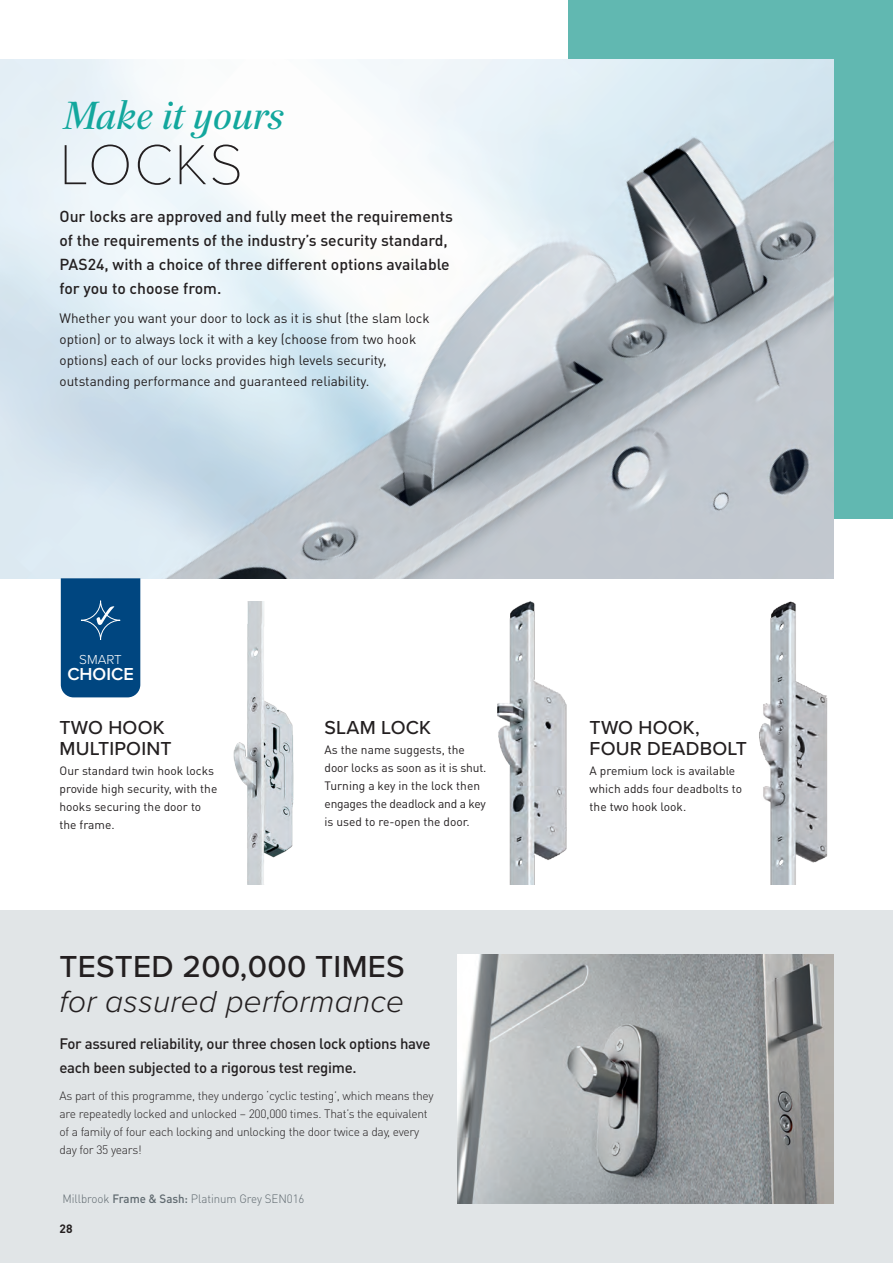
<style>
.page{position:relative;width:893px;height:1263px;background:#fff}
.page>*{position:absolute;margin:0;border:0;box-sizing:border-box;transform-origin:0 0}
.t1{font:100 58.5px "Proxima Nova T";letter-spacing:.025em;color:#231f20}
.t2{font:italic 39px "Paperback 48";letter-spacing:.02em;color:#12a79d}
.t3{font:italic 300 31.5px "Proxima Nova";letter-spacing:.01em;color:#231f20}
.t4{font:500 31.5px "Proxima Nova";letter-spacing:.01em;color:#231f20}
.t5{font:500 19.5px/21px "Proxima Nova";letter-spacing:.01em;color:#231f20}
.t6{font:600 18px "Proxima Nova";color:#fff}
.t7{font:500 15.75px/24px "DIN Pro";color:#231f20}
.t8{font:500 15px/24px "DIN Pro";letter-spacing:-.02em;color:#231f20}
.t9{font:13.5px/21px "DIN Pro";color:#231f20}
.t10{font:300 13.5px "Proxima Nova";color:#fff}
.t11{font:12px/18px "DIN Pro";color:#231f20}
.t12{font:300 12px/18px "DIN Pro";letter-spacing:-.02em;color:#231f20}
.t13{font:300 12px "DIN Pro";letter-spacing:-.005em;color:#5f696f;scale:.96 1}
.t14{font:700 12px "DIN Pro";color:#231f20}
.s1{font-weight:500}
</style>
<div class="page">
<div style="left:0;top:910px;width:893px;height:353px;background:#e1e5e7"></div>
<div style="left:568px;top:0;width:325px;height:519px;background:#61b8b1"></div>
<img style="left:0;top:60px;width:833px;height:518px">
<img style="left:457px;top:955px;width:376px;height:248px">
<img style="left:746px;top:578px;width:88px;height:306px">
<img style="left:233px;top:601px;width:61px;height:283px">
<img style="left:497px;top:601px;width:70px;height:283px">
<div style="left:61px;top:578px;width:79px;height:119px;background:#004680"></div>
<h2 class="t2" style="left:65px;top:93px;width:221px">Make it yours</h2>
<h1 class="t1" style="left:60px;top:121px;width:185px">LOCKS</h1>
<h3 class="t7" style="left:60px;top:203px;width:395px">Our locks are approved and fully meet the requirements of the requirements of the industry’s security standard, PAS24, with a choice of three different options available for you to choose from.</h3>
<p class="t9" style="left:60px;top:307px;width:372px">Whether you want your door to lock as it is shut (the slam lock option) or to always lock it with a key (choose from two hook options) each of our locks provides high levels security, outstanding performance and guaranteed reliability.</p>
<p class="t10" style="left:79px;top:649px;width:44px">SMART</p>
<h3 class="t6" style="left:67px;top:661px;width:68px">CHOICE</h3>
<h3 class="t5" style="left:60px;top:716px;width:114px">TWO HOOK<br>MULTIPOINT</h3>
<p class="t11" style="left:60px;top:761px;width:159px">Our standard twin hook locks provide high security, with the hooks securing the door to the frame.</p>
<h3 class="t5" style="left:325px;top:716px;width:108px">SLAM LOCK</h3>
<p class="t11" style="left:325px;top:740px;width:163px">As the name suggests, the door locks as soon as it is shut.<br>Turning a key in the lock then engages the deadlock and a key is used to re-open the door.</p>
<h3 class="t4" style="left:60px;top:943px;width:347px">TESTED 200,000 TIMES</h3>
<h3 class="t3" style="left:60px;top:978px;width:346px">for assured performance</h3>
<p class="t8" style="left:60px;top:1031px;width:372px">For assured reliability, our three chosen lock options have each been subjected to a rigorous test regime.</p>
<p class="t12" style="left:60px;top:1086px;width:376px">As part of this programme, they undergo ‘cyclic testing’, which means they are repeatedly locked and unlocked – 200,000 times. That’s the equivalent of a family of four each locking and unlocking the door twice a day, every day for 35 years!</p>
<p class="t13" style="left:62px;top:1191px;width:254px">Millbrook <span class="s1">Frame &amp; Sash:</span> Platinum Grey SEN016</p>
<p class="t14" style="left:60px;top:1221px;width:15px">28</p>
<h3 class="t5" style="left:590px;top:716px;width:159px">TWO HOOK,<br>FOUR DEADBOLT</h3>
<p class="t11" style="left:590px;top:761px;width:154px">A premium lock is available which adds four deadbolts to the two hook look.</p>
</div>
